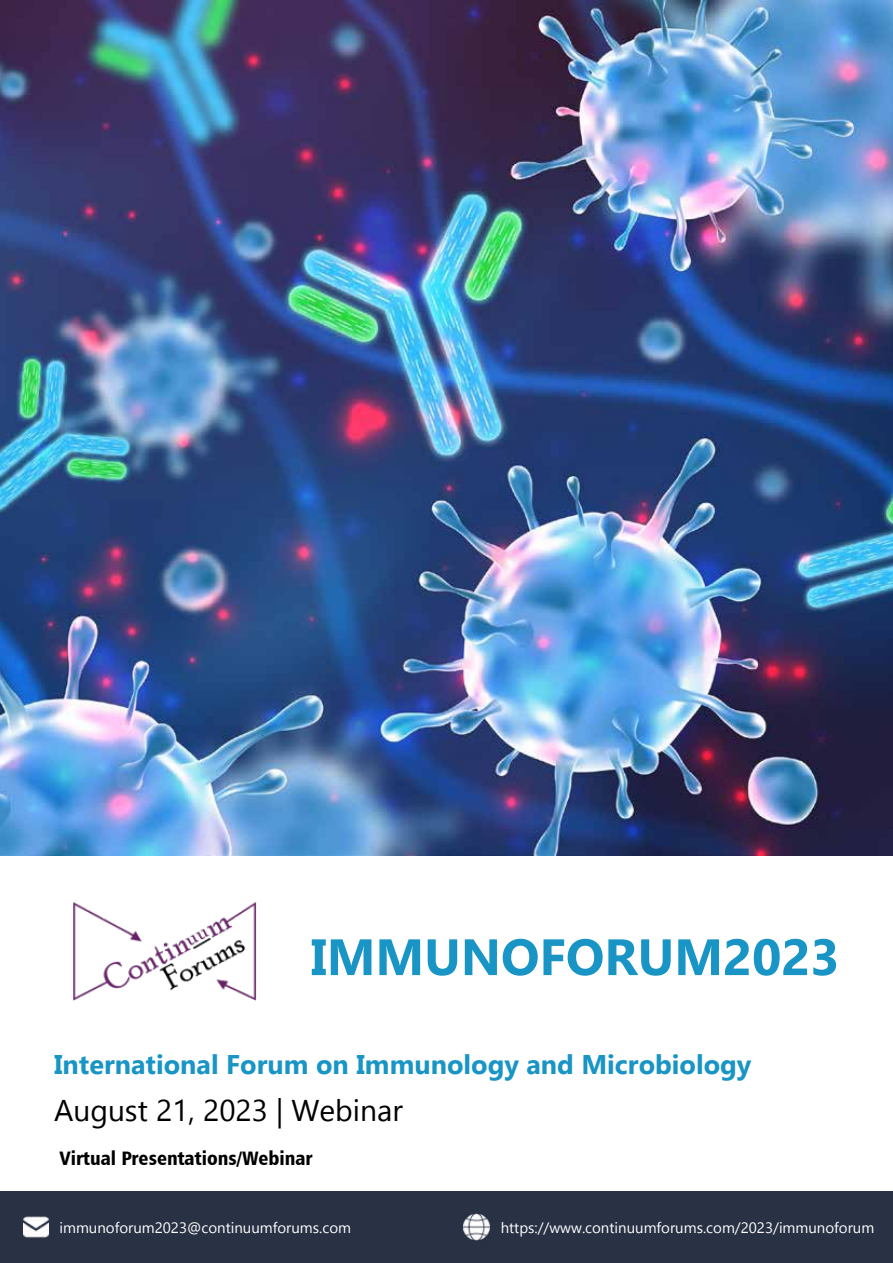
<style>
.page{position:relative;width:893px;height:1263px;background:#fff}
.page>*{position:absolute;margin:0;border:0;box-sizing:border-box;transform-origin:0 0}
.t1{font:700 51px "Gadugi";letter-spacing:-.005em;color:#1895c5}
.t2{font:30px "Gadugi";color:#000}
.t3{font:700 27px "Gadugi";color:#1895c5}
.t4{font:19.5px "Humanist 777 BT Black Condensed B";color:#000}
.t5{font:15px "Gadugi";color:#fff}
</style>
<div class="page">
<img style="left:0;top:0;width:893px;height:855px">
<div style="left:0;top:1191px;width:893px;height:72px;background:#293145"></div>
<img style="left:73px;top:902px;width:183px;height:98px">
<img style="left:23px;top:1217px;width:26px;height:20px">
<img style="left:463px;top:1213px;width:26px;height:28px">
<h1 class="t1" style="left:311px;top:926px;width:531px">IMMUNOFORUM2023</h1>
<h3 class="t3" style="left:54px;top:1048px;width:699px">International Forum on Immunology and Microbiology</h3>
<h2 class="t2" style="left:54px;top:1092px;width:350px">August 21, 2023 | Webinar</h2>
<h3 class="t4" style="left:59px;top:1146px;width:255px">Virtual Presentations/Webinar</h3>
<p class="t5" style="left:59px;top:1218px;width:293px">immunoforum2023@continuumforums.com</p>
<p class="t5" style="left:501px;top:1218px;width:375px">https://www.continuumforums.com/2023/immunoforum</p>
</div>
